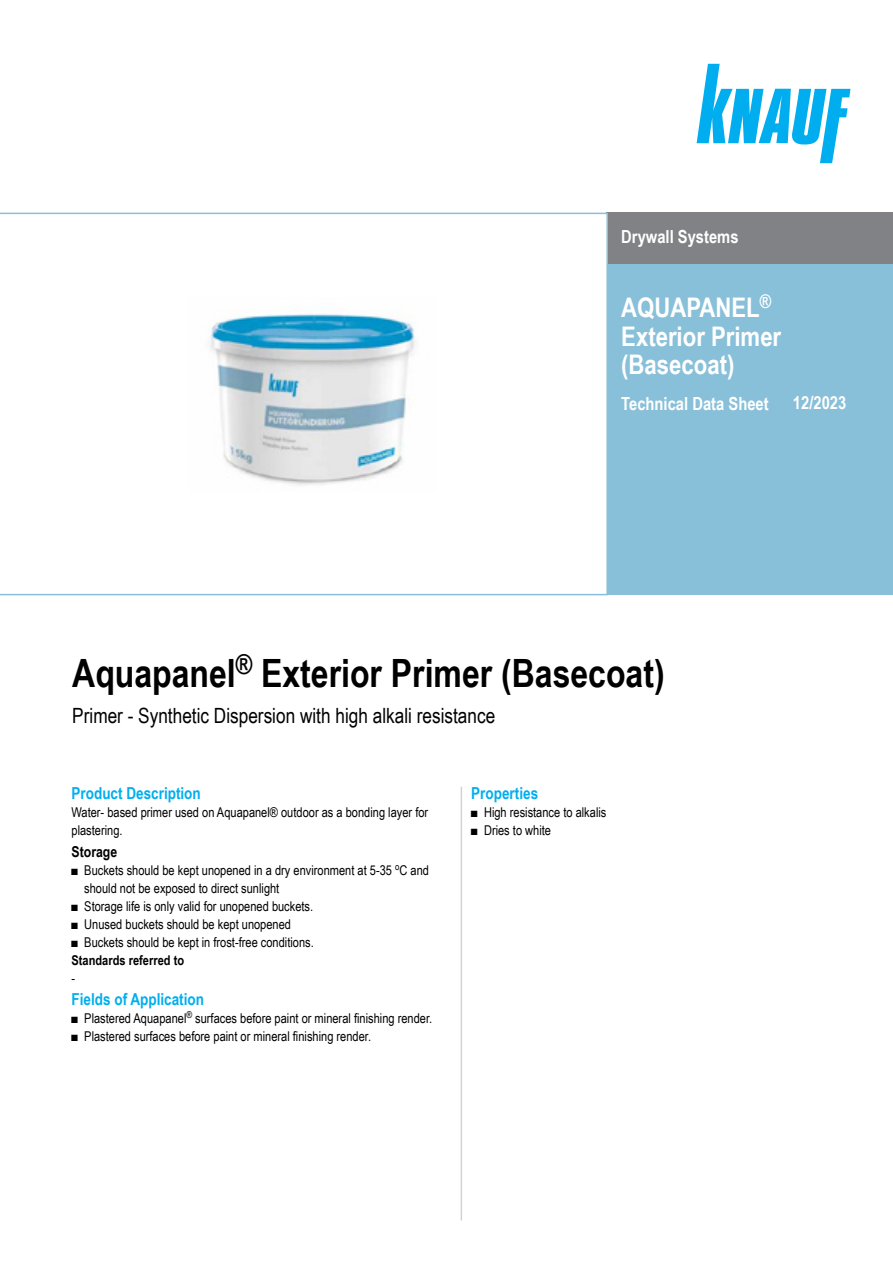
<style>
.page{position:relative;width:893px;height:1263px;background:#fff}
.page>*{position:absolute;margin:0;border:0;box-sizing:border-box;transform-origin:0 0}
.t1{font:700 39px "Arial Narrow";color:#000}
.t2{font:700 27px/28.5px "Arial Narrow";color:#fff}
.t3{font:21px "Arial Narrow";color:#000}
.t4{font:700 18px "Arial Narrow";color:#fff}
.t5{font:700 16.5px "Arial Narrow";color:#00aeef}
.t6{font:700 15px "Arial Narrow";color:#000}
.t7{font:13.5px/18px "Arial Narrow";color:#000}
.t8{font:700 13.5px "Arial Narrow";color:#000}
</style>
<div class="page">
<div style="left:606px;top:213px;width:287px;height:382px;background:#89c0d9"></div>
<div style="left:606px;top:213px;width:287px;height:51px;background:#808285"></div>
<svg style="left:697px;top:64px;width:153px;height:99px"></svg>
<svg style="left:0;top:213px;width:608px;height:382px"></svg>
<img style="left:188px;top:298px;width:248px;height:194px">
<hr style="left:461px;top:787px;width:1px;height:433px;background:#d1d3d4">
<h3 class="t4" style="left:621px;top:223px;width:119px">Drywall Systems</h3>
<h2 class="t2" style="left:621px;top:292px;width:161px">AQUAPANEL<sup>®<br></sup>Exterior Primer (Basecoat)</h2>
<h3 class="t4" style="left:621px;top:390px;width:149px">Technical Data Sheet</h3>
<h3 class="t4" style="left:793px;top:389px;width:55px">12/2023</h3>
<h1 class="t1" style="left:72px;top:644px;width:594px">Aquapanel<sup>®</sup> Exterior Primer (Basecoat)</h1>
<h3 class="t3" style="left:72px;top:700px;width:424px">Primer - Synthetic Dispersion with high alkali resistance</h3>
<p class="t5" style="left:72px;top:780px;width:131px">Product Description</p>
<p class="t7" style="left:72px;top:802px;width:358px">Water- based primer used on Aquapanel® outdoor as a bonding layer for plastering.</p>
<p class="t6" style="left:72px;top:840px;width:47px">Storage</p>
<p class="t7" style="left:84px;top:860px;width:346px;text-indent:-13px">■ Buckets should be kept unopened in a dry environment at 5-35 <sup>o</sup>C and should not be exposed to direct sunlight</p>
<p class="t7" style="left:72px;top:896px;width:243px">■ Storage life is only valid for unopened buckets.</p>
<p class="t7" style="left:72px;top:914px;width:221px">■ Unused buckets should be kept unopened</p>
<p class="t7" style="left:72px;top:932px;width:244px">■ Buckets should be kept in frost-free conditions.</p>
<p class="t8" style="left:72px;top:949px;width:114px">Standards referred to</p>
<p class="t7" style="left:72px;top:968px;width:5px">-</p>
<p class="t5" style="left:72px;top:986px;width:134px">Fields of Application</p>
<p class="t7" style="left:72px;top:1008px;width:362px">■ Plastered Aquapanel<sup>®</sup> surfaces before paint or mineral finishing render.</p>
<p class="t7" style="left:72px;top:1026px;width:301px">■ Plastered surfaces before paint or mineral finishing render.</p>
<p class="t5" style="left:471px;top:780px;width:68px">Properties</p>
<p class="t7" style="left:471px;top:802px;width:137px">■ High resistance to alkalis</p>
<p class="t7" style="left:471px;top:820px;width:81px">■ Dries to white</p>
</div>
